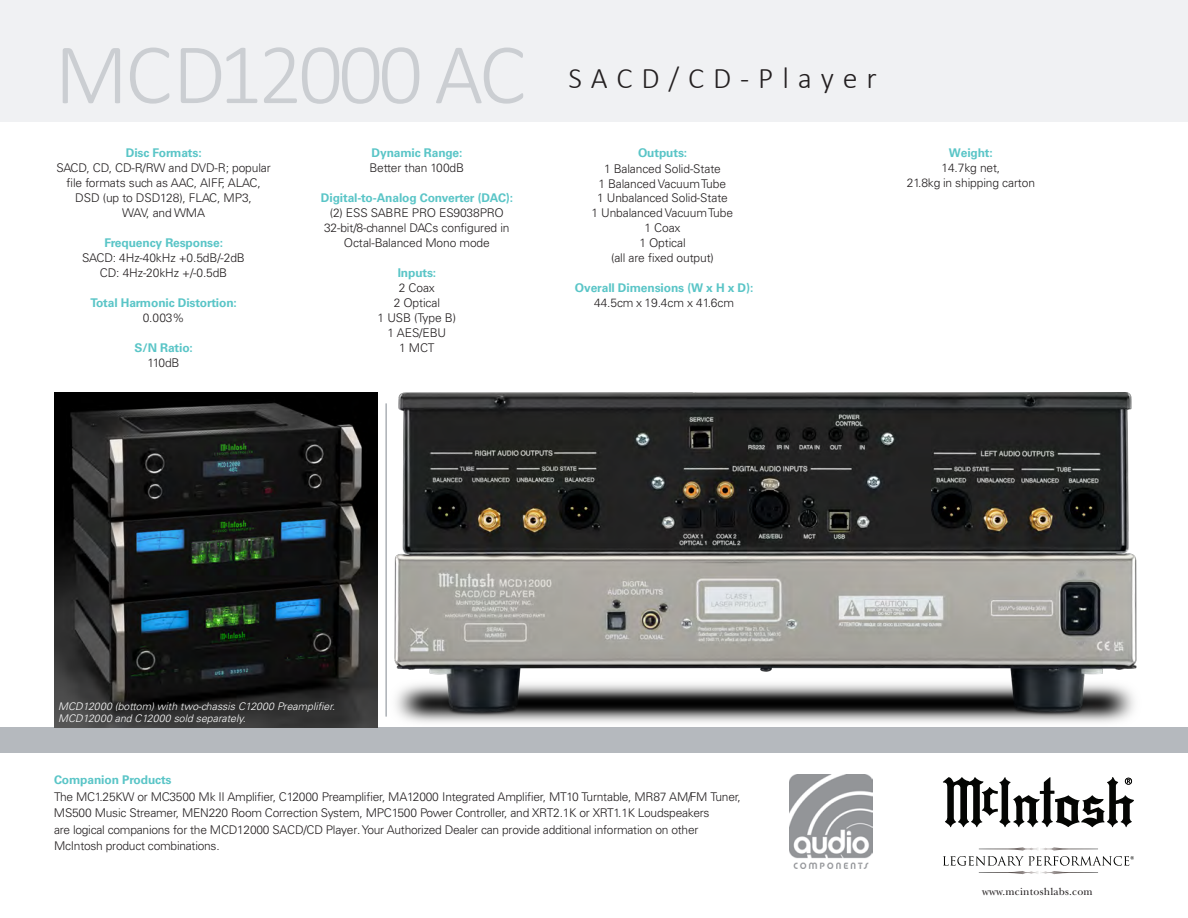
<style>
.page{position:relative;width:1188px;height:918px;background:#fff}
.page>*{position:absolute;margin:0;border:0;box-sizing:border-box;transform-origin:0 0}
.t1{font:300 87px "Calibri";letter-spacing:-.045em;color:#cbced2}
.t2{font:300 30px "Calibri";letter-spacing:.295em;color:#231f20}
.t3{font:300 12px/15px "Univers LT Std";letter-spacing:-.02em;color:#231f20;text-align:center}
.t4{font:700 12px/15.1px "Univers LT Std";letter-spacing:-.01em;color:#5ac5c7;text-align:center}
.t5{font:10.65px "New Baskerville Std";letter-spacing:.02em;color:#231f20}
.t6{font:italic 300 10.5px/12.6px "Univers LT Std";color:#fff}
.s1{font-weight:700;color:#5ac5c7}
.s2{font-weight:300;color:#231f20}
</style>
<div class="page">
<svg style="left:943px;top:777px;width:191px;height:50px"></svg>
<svg style="left:943px;top:847px;width:191px;height:27px"></svg>
<div style="left:0;top:0;width:1188px;height:122px;background:#f0f1f3"></div>
<div style="left:0;top:727px;width:1188px;height:26px;background:#b5b9be"></div>
<img style="left:54px;top:393px;width:324px;height:334px">
<img style="left:385px;top:392px;width:752px;height:331px">
<hr style="left:386px;top:403px;width:1px;height:314px;background:#8f959d">
<img style="left:789px;top:774px;width:84px;height:95px">
<h1 class="t1" style="left:55px;top:20px;width:473px">MCD12000 AC</h1>
<p class="t4" style="left:126px;top:145px;width:77px">Disc Formats:</p>
<p class="t3" style="left:56px;top:160px;width:216px">SACD, CD, CD-R/RW and DVD-R; popular file formats such as AAC, AIFF, ALAC,<br>DSD (up to DSD128), FLAC, MP3,</p>
<p class="t3" style="left:122px;top:205px;width:85px">WAV, and WMA</p>
<p class="t4" style="left:104px;top:235px;width:120px">Frequency Response:</p>
<p class="t3" style="left:82px;top:250px;width:164px">SACD: 4Hz-40kHz +0.5dB/-2dB</p>
<p class="t3" style="left:100px;top:265px;width:129px">CD: 4Hz-20kHz +/-0.5dB</p>
<p class="t4" style="left:91px;top:295px;width:148px">Total Harmonic Distortion:</p>
<p class="t3" style="left:143px;top:310px;width:43px">0.003%</p>
<p class="t4" style="left:135px;top:340px;width:60px">S/N Ratio:</p>
<p class="t3" style="left:148px;top:355px;width:33px">110dB</p>
<p class="t4" style="left:372px;top:145px;width:92px">Dynamic Range:</p>
<p class="t3" style="left:370px;top:160px;width:96px">Better than 100dB</p>
<p class="t4" style="left:321px;top:190px;width:194px">Digital-to-Analog Converter (DAC):</p>
<p class="t3" style="left:324px;top:205px;width:187px">(2) ESS SABRE PRO ES9038PRO<br>32-bit/8-channel DACs configured in<br>Octal-Balanced Mono mode</p>
<p class="t4" style="left:398px;top:265px;width:40px">Inputs:</p>
<p class="t3" style="left:399px;top:280px;width:38px">2 Coax</p>
<p class="t3" style="left:394px;top:295px;width:48px">2 Optical</p>
<p class="t3" style="left:378px;top:310px;width:80px">1 USB (Type B)</p>
<p class="t3" style="left:387px;top:325px;width:60px">1 AES/EBU</p>
<p class="t3" style="left:399px;top:340px;width:37px">1 MCT</p>
<h2 class="t2" style="left:568px;top:60px;width:310px">SACD/CD-Player</h2>
<p class="t3" style="left:591px;top:145px;width:143px"><span class="s1">Outputs:<br></span>1 Balanced Solid-State<br>1 Balanced Vacuum Tube<br>1 Unbalanced Solid-State<br>1 Unbalanced Vacuum Tube<br>1 Coax<br>1 Optical<br>(all are fixed output)</p>
<p class="t4" style="left:575px;top:280px;width:180px">Overall Dimensions (W x H x D):<br><span class="s2">44.5cm x 19.4cm x 41.6cm</span></p>
<p class="t3" style="left:907px;top:146px;width:130px"><span class="s1">Weight:<br></span>14.7kg net,<br>21.8kg in shipping carton</p>
<p class="t6" style="left:58px;top:700px;width:278px">MCD12000 (bottom) with two-chassis C12000 Preamplifier.<br>MCD12000 and C12000 sold separately.</p>
<p class="t3" style="left:54px;top:772px;width:688px;line-height:16.5px;text-align:left"><span class="s1">Companion Products<br></span>The MC1.25KW or MC3500 Mk II Amplifier, C12000 Preamplifier, MA12000 Integrated Amplifier, MT10 Turntable, MR87 AM/FM Tuner, MS500 Music Streamer, MEN220 Room Correction System, MPC1500 Power Controller, and XRT2.1K or XRT1.1K Loudspeakers<br>are logical companions for the MCD12000 SACD/CD Player. Your Authorized Dealer can provide additional information on other McIntosh product combinations.</p>
<p class="t5" style="left:982px;top:885px;width:112px">www.mcintoshlabs.com</p>
</div>
